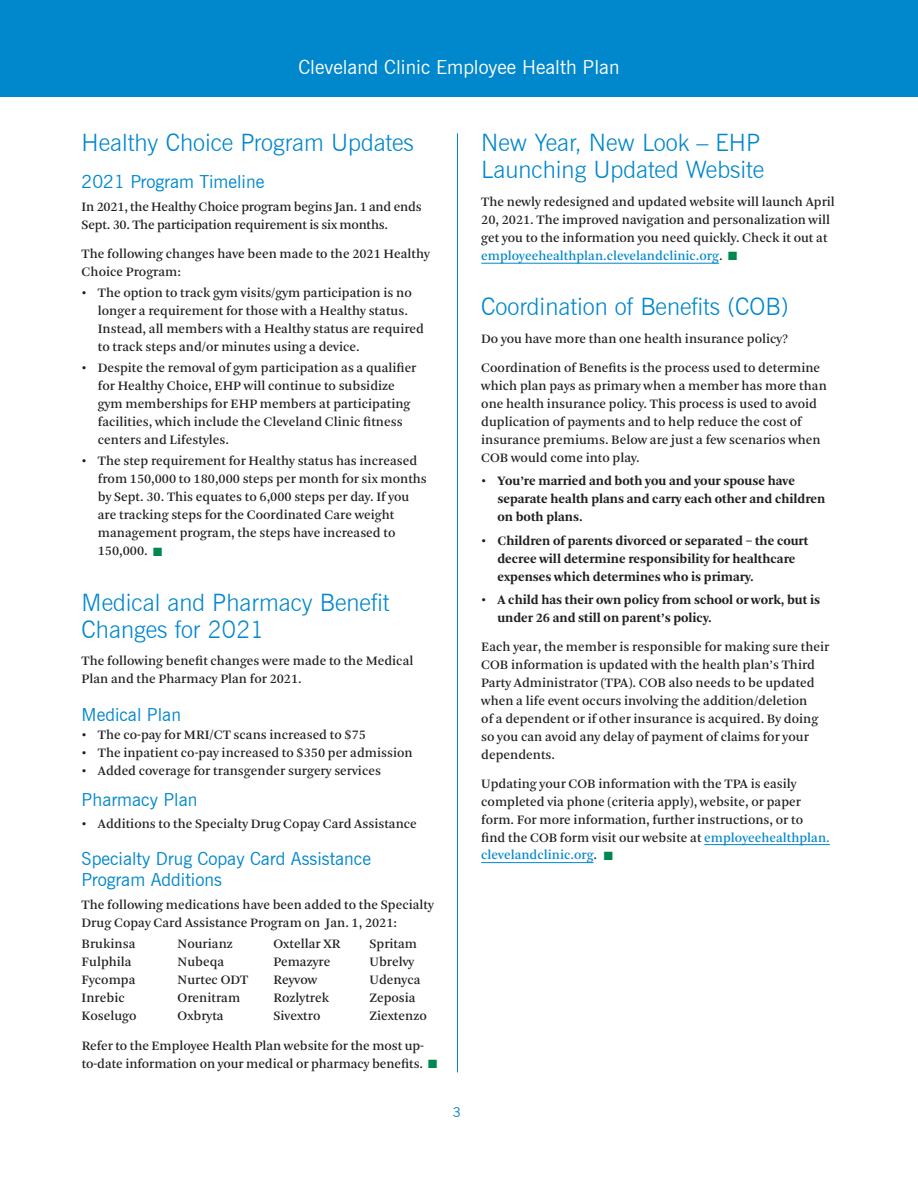
<style>
.page{position:relative;width:918px;height:1188px;background:#fff}
.page>*{position:absolute;margin:0;border:0;box-sizing:border-box;transform-origin:0 0}
.t1{font:300 24px/27px "News Gothic BT";color:#0087cc}
.t2{font:19.5px "News Gothic BT";color:#fff}
.t3{font:18px/21px "News Gothic BT";color:#0087cc}
.t4{font:13.5px/18px "Arnhem";color:#231f20}
.t5{font:700 13.5px/18px "Arnhem";color:#231f20}
.t6{font:13.5px "News Gothic BT";color:#0087cc}
.s1{color:#008751}
.s2{color:#0087cc}
</style>
<div class="page">
<div style="left:0;top:0;width:918px;height:97px;background:#0087cc"></div>
<hr style="left:481px;top:263px;width:238px;height:1px;background:#0087cc">
<hr style="left:704px;top:844px;width:126px;height:1px;background:#0087cc">
<hr style="left:481px;top:862px;width:113px;height:1px;background:#0087cc">
<hr style="left:457px;top:133px;width:1px;height:939px;background:#0087cc">
<h2 class="t2" style="left:298px;top:56px;width:323px">Cleveland Clinic Employee Health Plan</h2>
<h1 class="t1" style="left:82px;top:129px;width:334px">Healthy Choice Program Updates</h1>
<h3 class="t3" style="left:82px;top:171px;width:184px">2021 Program Timeline</h3>
<p class="t4" style="left:82px;top:198px;width:342px">In 2021, the Healthy Choice program begins Jan. 1 and ends<br>Sept. 30. The participation requirement is six months.</p>
<p class="t4" style="left:82px;top:245px;width:350px">The following changes have been made to the 2021 Healthy<br>Choice Program:</p>
<p class="t4" style="left:98px;top:284px;width:328px;text-indent:-16px">• The option to track gym visits/gym participation is no longer a requirement for those with a Healthy status.<br>Instead, all members with a Healthy status are required to track steps and/or minutes using a device.</p>
<p class="t4" style="left:98px;top:359px;width:320px;text-indent:-16px">• Despite the removal of gym participation as a qualifier for Healthy Choice, EHP will continue to subsidize gym memberships for EHP members at participating facilities, which include the Cleveland Clinic fitness centers and Lifestyles.</p>
<p class="t4" style="left:98px;top:452px;width:331px;text-indent:-16px">• The step requirement for Healthy status has increased from 150,000 to 180,000 steps per month for six months by Sept. 30. This equates to 6,000 steps per day. If you are tracking steps for the Coordinated Care weight management program, the steps have increased to 150,000. <span class="s1">■</span></p>
<h1 class="t1" style="left:82px;top:588px;width:309px">Medical and Pharmacy Benefit<br>Changes for 2021</h1>
<p class="t4" style="left:82px;top:652px;width:333px">The following benefit changes were made to the Medical<br>Plan and the Pharmacy Plan for 2021.</p>
<h3 class="t3" style="left:82px;top:704px;width:101px">Medical Plan</h3>
<p class="t4" style="left:82px;top:725px;width:286px">• The co-pay for MRI/CT scans increased to $75</p>
<p class="t4" style="left:82px;top:743px;width:332px">• The inpatient co-pay increased to $350 per admission</p>
<p class="t4" style="left:82px;top:761px;width:301px">• Added coverage for transgender surgery services</p>
<h3 class="t3" style="left:82px;top:789px;width:117px">Pharmacy Plan</h3>
<p class="t4" style="left:82px;top:815px;width:337px">• Additions to the Specialty Drug Copay Card Assistance</p>
<h3 class="t3" style="left:82px;top:848px;width:291px">Specialty Drug Copay Card Assistance<br>Program Additions</h3>
<p class="t4" style="left:82px;top:896px;width:354px">The following medications have been added to the Specialty<br>Drug Copay Card Assistance Program on Jan. 1, 2021:</p>
<p class="t4" style="left:82px;top:935px;width:56px">Brukinsa<br>Fulphila<br>Fycompa<br>Inrebic<br>Koselugo</p>
<p class="t4" style="left:178px;top:935px;width:72px">Nourianz<br>Nubeqa<br>Nurtec ODT<br>Orenitram<br>Oxbryta</p>
<p class="t4" style="left:274px;top:935px;width:68px">Oxtellar XR<br>Pemazyre<br>Reyvow<br>Rozlytrek<br>Sivextro</p>
<p class="t4" style="left:370px;top:935px;width:59px">Spritam<br>Ubrelvy<br>Udenyca<br>Zeposia<br>Ziextenzo</p>
<p class="t4" style="left:82px;top:1037px;width:357px">Refer to the Employee Health Plan website for the most up&shy;to-date information on your medical or pharmacy benefits. <span class="s1">■</span></p>
<p class="t6" style="left:453px;top:1104px;width:10px">3</p>
<h1 class="t1" style="left:481px;top:129px;width:284px">New Year, New Look – EHP<br>Launching Updated Website</h1>
<p class="t4" style="left:481px;top:193px;width:355px">The newly redesigned and updated website will launch April 20, 2021. The improved navigation and personalization will get you to the information you need quickly. Check it out at <span class="s2">employeehealthplan.clevelandclinic.org</span>. <span class="s1">■</span></p>
<h1 class="t1" style="left:481px;top:293px;width:309px">Coordination of Benefits (COB)</h1>
<p class="t4" style="left:481px;top:325px;width:340px;line-height:28.8px">Do you have more than one health insurance policy?<br>Coordination of Benefits is the process used to determine</p>
<p class="t4" style="left:481px;top:377px;width:347px">which plan pays as primary when a member has more than one health insurance policy. This process is used to avoid duplication of payments and to help reduce the cost of insurance premiums. Below are just a few scenarios when COB would come into play.</p>
<p class="t5" style="left:497px;top:472px;width:329px;text-indent:-16px">• You’re married and both you and your spouse have separate health plans and carry each other and children on both plans.</p>
<p class="t5" style="left:497px;top:531px;width:312px;text-indent:-16px">• Children of parents divorced or separated – the court decree will determine responsibility for healthcare expenses which determines who is primary.</p>
<p class="t5" style="left:497px;top:591px;width:324px;text-indent:-16px">• A child has their own policy from school or work, but is under 26 and still on parent’s policy.</p>
<p class="t4" style="left:481px;top:638px;width:350px">Each year, the member is responsible for making sure their COB information is updated with the health plan’s Third Party Administrator (TPA). COB also needs to be updated when a life event occurs involving the addition/deletion<br>of a dependent or if other insurance is acquired. By doing so you can avoid any delay of payment of claims for your dependents.</p>
<p class="t4" style="left:481px;top:774px;width:350px">Updating your COB information with the TPA is easily completed via phone (criteria apply), website, or paper form. For more information, further instructions, or to find the COB form visit our website at <span class="s2">employeehealthplan. clevelandclinic.org</span>. <span class="s1">■</span></p>
</div>
